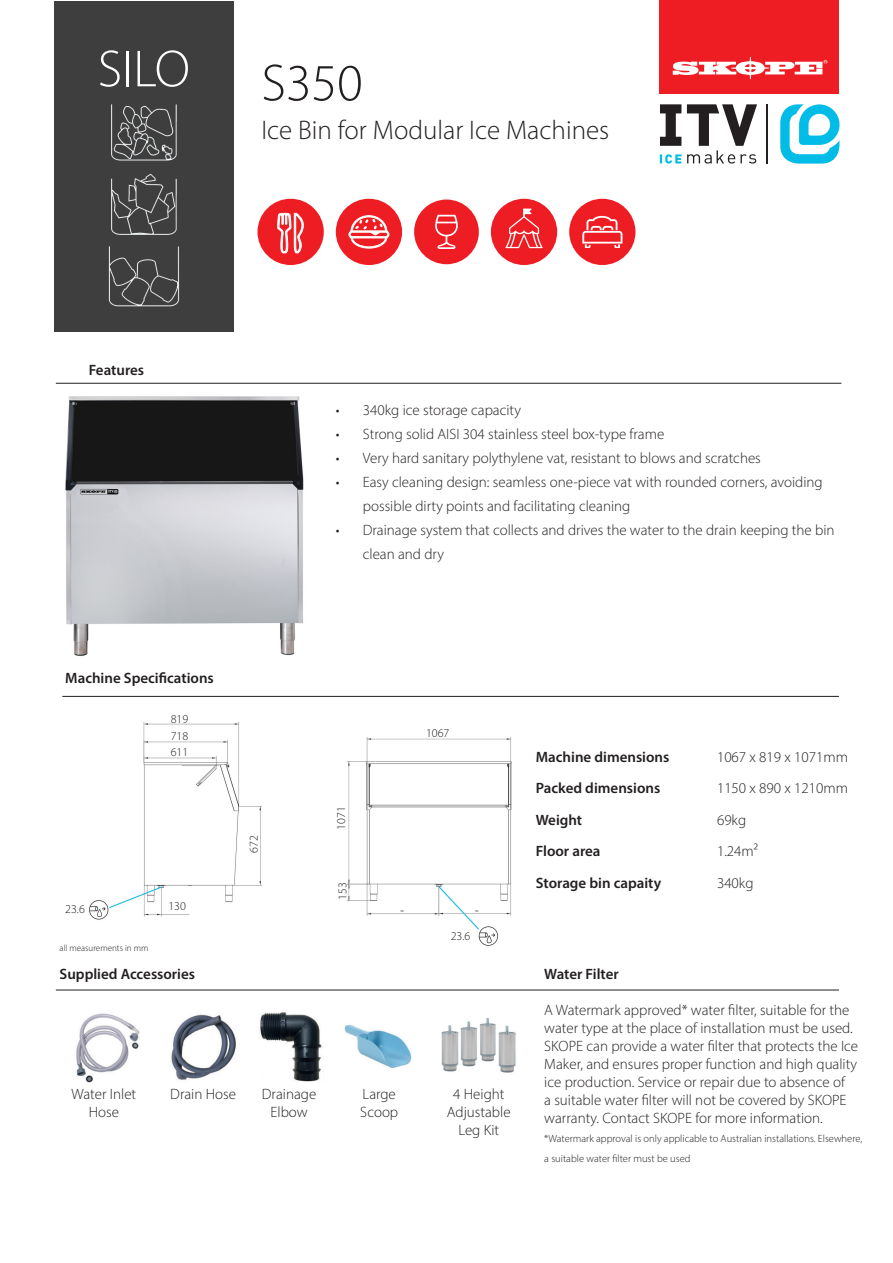
<style>
.page{position:relative;width:893px;height:1263px;background:#fff}
.page>*{position:absolute;margin:0;border:0;box-sizing:border-box;transform-origin:0 0}
.t1{font:300 52.5px "Myriad Pro";color:#231f20}
.t2{font:300 52.5px "Myriad Pro";color:#fff}
.t3{font:300 27px "Myriad Pro";color:#231f20}
.t4{font:300 15px/18px "Myriad Pro";color:#231f20}
.t5{font:600 15px "Myriad Pro";color:#231f20}
.t6{font:300 12px "Myriad Pro";color:#231f20}
.t7{font:300 10.5px/19.5px "Myriad Pro";color:#231f20}
.t8{font:300 9px "Myriad Pro";color:#231f20}
</style>
<div class="page">
<div style="left:660px;top:0;width:179px;height:94px;background:#ee1d23"></div>
<svg style="left:673px;top:57px;width:154px;height:22px"></svg>
<hr style="left:766px;top:104px;width:1px;height:60px;background:#231f20">
<svg style="left:780px;top:104px;width:59px;height:60px"></svg>
<svg style="left:660px;top:104px;width:97px;height:60px"></svg>
<div style="left:54px;top:1px;width:179px;height:331px;background:#3e3e3f"></div>
<div style="left:257px;top:199px;width:67px;height:66px;background:#ee1d23;border-radius:50%"></div>
<svg style="left:277px;top:212px;width:27px;height:53px"></svg>
<div style="left:336px;top:199px;width:66px;height:66px;background:#ee1d23;border-radius:50%"></div>
<svg style="left:348px;top:215px;width:41px;height:34px"></svg>
<div style="left:414px;top:200px;width:65px;height:64px;background:#ee1d23;border-radius:50%"></div>
<svg style="left:435px;top:215px;width:23px;height:34px"></svg>
<div style="left:491px;top:199px;width:66px;height:66px;background:#ee1d23;border-radius:50%"></div>
<svg style="left:505px;top:209px;width:38px;height:39px"></svg>
<div style="left:569px;top:199px;width:66px;height:66px;background:#ee1d23;border-radius:50%"></div>
<svg style="left:582px;top:216px;width:40px;height:32px"></svg>
<img style="left:76px;top:1013px;width:64px;height:70px">
<img style="left:171px;top:1014px;width:65px;height:66px">
<img style="left:344px;top:1024px;width:68px;height:44px">
<img style="left:260px;top:1012px;width:62px;height:70px">
<hr style="left:62px;top:696px;width:777px;height:1px;background:#231f20">
<hr style="left:56px;top:990px;width:783px;height:1px;background:#231f20">
<img style="left:108px;top:104px;width:72px;height:203px">
<img style="left:441px;top:1017px;width:75px;height:56px">
<img style="left:65px;top:396px;width:239px;height:260px">
<img style="left:89px;top:722px;width:423px;height:224px">
<hr style="left:56px;top:383px;width:785px;height:1px;background:#231f20">
<p class="t2" style="left:98px;top:37px;width:94px">SILO</p>
<p class="t1" style="left:261px;top:51px;width:103px">S350</p>
<p class="t3" style="left:261px;top:114px;width:349px">Ice Bin for Modular Ice Machines</p>
<p class="t5" style="left:89px;top:360px;width:57px">Features</p>
<p class="t5" style="left:65px;top:668px;width:150px">Machine Specifications</p>
<p class="t6" style="left:171px;top:711px;width:19px">819</p>
<p class="t6" style="left:171px;top:729px;width:19px">718</p>
<p class="t6" style="left:171px;top:745px;width:19px">611</p>
<p class="t6" style="left:65px;top:902px;width:21px">23.6</p>
<p class="t8" style="left:60px;top:942px;width:90px">all measurements in mm</p>
<p class="t6" style="left:168px;top:899px;width:19px">130</p>
<p class="t6" style="left:247px;top:853px;width:19px;rotate:-90deg">672</p>
<p class="t4" style="left:336px;top:400px;width:187px">• 340kg ice storage capacity</p>
<p class="t4" style="left:336px;top:424px;width:330px">• Strong solid AISI 304 stainless steel box-type frame</p>
<p class="t4" style="left:336px;top:448px;width:427px">• Very hard sanitary polythylene vat, resistant to blows and scratches</p>
<p class="t4" style="left:363px;top:469px;width:461px;line-height:24px;text-indent:-27px">• Easy cleaning design: seamless one-piece vat with rounded corners, avoiding possible dirty points and facilitating cleaning</p>
<p class="t4" style="left:363px;top:517px;width:473px;line-height:24px;text-indent:-27px">• Drainage system that collects and drives the water to the drain keeping the bin clean and dry</p>
<p class="t6" style="left:334px;top:830px;width:25px;rotate:-90deg">1071</p>
<p class="t6" style="left:335px;top:900px;width:19px;rotate:-90deg">153</p>
<p class="t6" style="left:426px;top:726px;width:25px">1067</p>
<p class="t6" style="left:451px;top:929px;width:21px">23.6</p>
<p class="t5" style="left:536px;top:747px;width:135px">Machine dimensions</p>
<p class="t5" style="left:536px;top:778px;width:126px">Packed dimensions</p>
<p class="t5" style="left:536px;top:810px;width:48px">Weight</p>
<p class="t5" style="left:536px;top:841px;width:66px">Floor area</p>
<p class="t5" style="left:536px;top:873px;width:127px">Storage bin capaity</p>
<p class="t4" style="left:717px;top:747px;width:133px">1067 x 819 x 1071mm</p>
<p class="t4" style="left:717px;top:779px;width:133px">1150 x 890 x 1210mm</p>
<p class="t4" style="left:717px;top:810px;width:31px">69kg</p>
<p class="t4" style="left:717px;top:842px;width:43px">1.24m2</p>
<p class="t4" style="left:717px;top:873px;width:38px">340kg</p>
<p class="t5" style="left:60px;top:965px;width:137px">Supplied Accessories</p>
<p class="t5" style="left:544px;top:965px;width:76px">Water Filter</p>
<p class="t4" style="left:72px;top:1085px;width:66px">Water Inlet</p>
<p class="t4" style="left:89px;top:1103px;width:32px">Hose</p>
<p class="t4" style="left:170px;top:1085px;width:67px">Drain Hose</p>
<p class="t4" style="left:363px;top:1085px;width:35px">Large</p>
<p class="t4" style="left:360px;top:1103px;width:39px">Scoop</p>
<p class="t4" style="left:262px;top:1085px;width:56px">Drainage</p>
<p class="t4" style="left:271px;top:1103px;width:39px">Elbow</p>
<p class="t4" style="left:447px;top:1085px;width:65px;text-align:center">4 Height<br>Adjustable<br>Leg Kit</p>
<p class="t4" style="left:544px;top:1001px;width:315px">A Watermark approved* water filter, suitable for the water type at the place of installation must be used.<br>SKOPE can provide a water filter that protects the Ice Maker, and ensures proper function and high quality ice production. Service or repair due to absence of<br>a suitable water filter will not be covered by SKOPE warranty. Contact SKOPE for more information.</p>
<p class="t7" style="left:544px;top:1129px;width:319px">*Watermark approval is only applicable to Australian installations. Elsewhere, a suitable water filter must be used</p>
</div>
